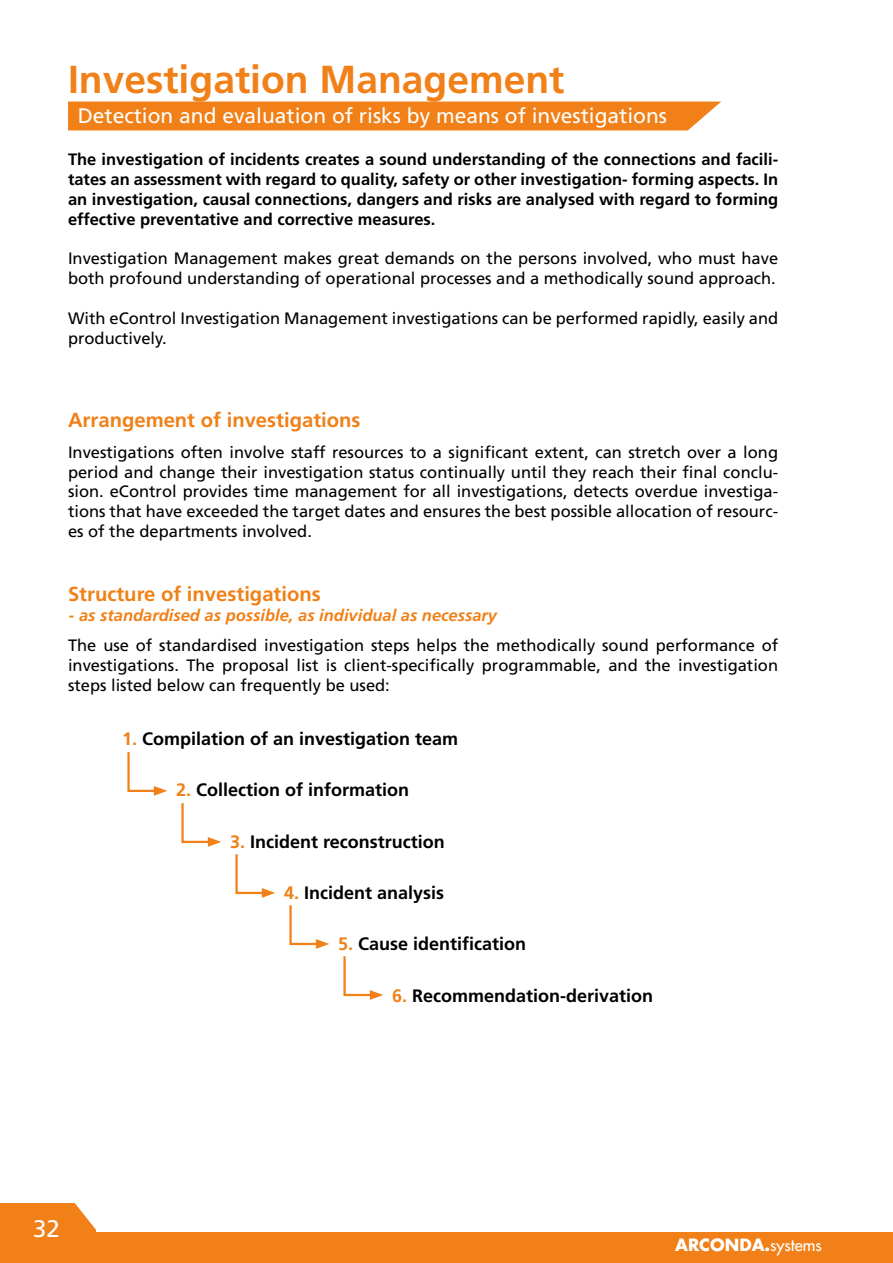
<style>
.page{position:relative;width:893px;height:1263px;background:#fff}
.page>*{position:absolute;margin:0;border:0;box-sizing:border-box;transform-origin:0 0}
.t1{font:700 39px "Frutiger LT Std";color:#f08017}
.t2{font:24px "Frutiger LT Std";color:#fff}
.t3{font:21px "Frutiger LT Std";color:#fff}
.t4{font:700 20.25px "Frutiger LT Std";color:#f08017}
.t5{font:700 18px "Frutiger LT Std";color:#000}
.t6{font:16.5px/19.8px "Frutiger LT Std";color:#000}
.t7{font:700 16.5px/19.8px "Frutiger LT Std";color:#000;text-align:justify}
.t8{font:italic 700 16.5px "Frutiger LT Std";color:#f08017}
.t9{font:700 16.5px "Futura Std";color:#fff}
.s1{color:#f08017}
.s2{font-weight:500}
</style>
<div class="page">
<div style="left:0;top:1203px;width:892px;height:60px;background:#f08017"></div>
<svg style="left:74px;top:1203px;width:23px;height:29px"></svg>
<div style="left:97px;top:1132px;width:795px;height:100px;background:#fff"></div>
<div style="left:68px;top:102px;width:653px;height:28px;background:#f08017"></div>
<svg style="left:127px;top:752px;width:40px;height:44px"></svg>
<svg style="left:181px;top:803px;width:40px;height:44px"></svg>
<svg style="left:235px;top:854px;width:40px;height:44px"></svg>
<svg style="left:289px;top:905px;width:40px;height:44px"></svg>
<svg style="left:343px;top:956px;width:40px;height:44px"></svg>
<h1 class="t1" style="left:68px;top:57px;width:498px">Investigation Management</h1>
<p class="t3" style="left:78px;top:103px;width:591px">Detection and evaluation of risks by means of investigations</p>
<p class="t7" style="left:68px;top:150px;width:712px">The investigation of incidents creates a sound understanding of the connections and facili&shy;tates an assessment with regard to quality, safety or other investigation- forming aspects. In an investigation, causal connections, dangers and risks are analysed with regard to forming effective preventative and corrective measures.</p>
<p class="t6" style="left:68px;top:249px;width:712px">Investigation Management makes great demands on the persons involved, who must have both profound understanding of operational processes and a methodically sound approach.</p>
<p class="t6" style="left:68px;top:308px;width:712px">With eControl Investigation Management investigations can be performed rapidly, easily and productively.</p>
<p class="t4" style="left:68px;top:408px;width:294px">Arrangement of investigations</p>
<p class="t6" style="left:68px;top:442px;width:712px;text-align:justify">Investigations often involve staff resources to a significant extent, can stretch over a long period and change their investigation status continually until they reach their final conclu&shy;sion. eControl provides time management for all investigations, detects overdue investiga&shy;tions that have exceeded the target dates and ensures the best possible allocation of resourc&shy;es of the departments involved.</p>
<p class="t4" style="left:68px;top:582px;width:254px">Structure of investigations</p>
<p class="t8" style="left:68px;top:605px;width:431px">- as standardised as possible, as individual as necessary</p>
<p class="t6" style="left:68px;top:636px;width:712px;text-align:justify">The use of standardised investigation steps helps the methodically sound performance of investigations. The proposal list is client-specifically programmable, and the investigation steps listed below can frequently be used:</p>
<p class="t5" style="left:122px;top:728px;width:338px"><span class="s1">1.</span> Compilation of an investigation team</p>
<p class="t5" style="left:176px;top:779px;width:235px"><span class="s1">2.</span> Collection of information</p>
<p class="t5" style="left:230px;top:831px;width:216px"><span class="s1">3.</span> Incident reconstruction</p>
<p class="t5" style="left:284px;top:882px;width:162px"><span class="s1">4.</span> Incident analysis</p>
<p class="t5" style="left:338px;top:934px;width:190px"><span class="s1">5.</span> Cause identification</p>
<p class="t5" style="left:392px;top:985px;width:263px"><span class="s1">6.</span> Recommendation-derivation</p>
<h2 class="t2" style="left:33px;top:1214px;width:28px">32</h2>
<p class="t9" style="left:675px;top:1233px;width:148px">ARCONDA.<span class="s2">systems</span></p>
</div>
